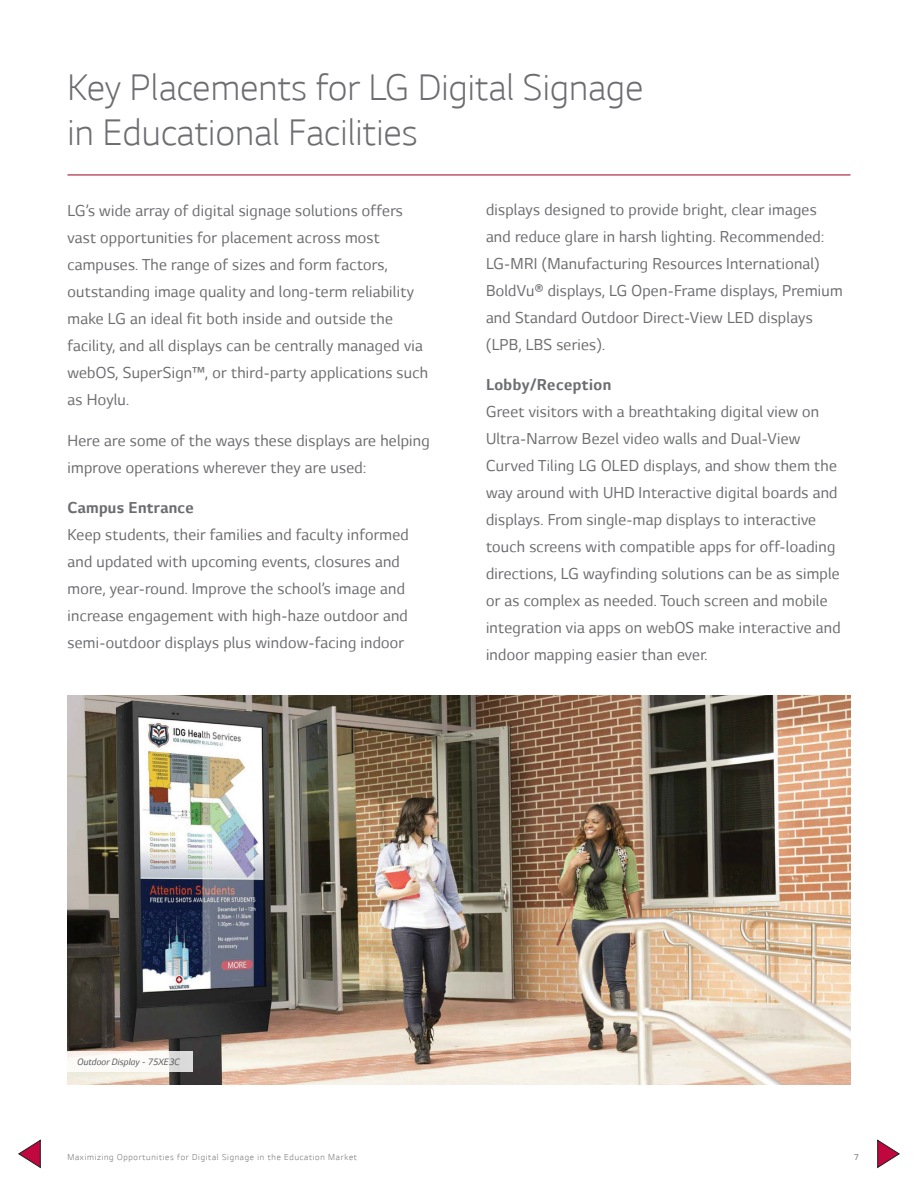
<style>
.page{position:relative;width:918px;height:1188px;background:#fff}
.page>*{position:absolute;margin:0;border:0;box-sizing:border-box;transform-origin:0 0}
.t1{font:300 42px/45px "LG Smart";letter-spacing:.005em;color:#6c6d70}
.t2{font:18px/27px "LG Smart";letter-spacing:.015em;color:#6c6d70}
.t3{font:700 18px "LG Smart";letter-spacing:.02em;color:#6c6d70}
.t4{font:italic 10.5px "LG Smart";color:#57585a}
.t5{font:300 9.75px "LG Smart";letter-spacing:.075em;color:#6c6d70}
.t6{font:9.75px "LG Smart";color:#6c6d70}
</style>
<div class="page">
<svg style="left:18px;top:1140px;width:23px;height:28px"></svg>
<svg style="left:877px;top:1140px;width:23px;height:28px"></svg>
<hr style="left:68px;top:174px;width:782px;height:2px;background:#aa1c36">
<img style="left:68px;top:696px;width:782px;height:388px">
<svg style="left:67px;top:1051px;width:125px;height:21px"></svg>
<h1 class="t1" style="left:68px;top:65px;width:577px">Key Placements for LG Digital Signage in Educational Facilities</h1>
<p class="t2" style="left:68px;top:198px;width:362px">LG’s wide array of digital signage solutions offers vast opportunities for placement across most campuses. The range of sizes and form factors, outstanding image quality and long-term reliability make LG an ideal fit both inside and outside the facility, and all displays can be centrally managed via webOS, SuperSign™, or third-party applications such as Hoylu.</p>
<p class="t2" style="left:68px;top:427px;width:364px">Here are some of the ways these displays are helping improve operations wherever they are used:</p>
<p class="t3" style="left:68px;top:498px;width:128px">Campus Entrance</p>
<p class="t2" style="left:68px;top:522px;width:343px">Keep students, their families and faculty informed and updated with upcoming events, closures and more, year-round. Improve the school’s image and increase engagement with high-haze outdoor and semi-outdoor displays plus window-facing indoor</p>
<p class="t2" style="left:486px;top:196px;width:358px">displays designed to provide bright, clear images and reduce glare in harsh lighting. Recommended:<br>LG-MRI (Manufacturing Resources International)<br>BoldVu® displays, LG Open-Frame displays, Premium and Standard Outdoor Direct-View LED displays (LPB, LBS series).</p>
<p class="t3" style="left:486px;top:375px;width:127px">Lobby/Reception</p>
<p class="t2" style="left:486px;top:399px;width:356px">Greet visitors with a breathtaking digital view on Ultra-Narrow Bezel video walls and Dual-View Curved Tiling LG OLED displays, and show them the way around with UHD Interactive digital boards and displays. From single-map displays to interactive touch screens with compatible apps for off-loading directions, LG wayfinding solutions can be as simple or as complex as needed. Touch screen and mobile integration via apps on webOS make interactive and indoor mapping easier than ever.</p>
<p class="t4" style="left:78px;top:1056px;width:104px">Outdoor Display - 75XE3C</p>
<p class="t5" style="left:68px;top:1152px;width:291px">Maximizing Opportunities for Digital Signage in the Education Market</p>
<p class="t6" style="left:854px;top:1152px;width:7px">7</p>
</div>
